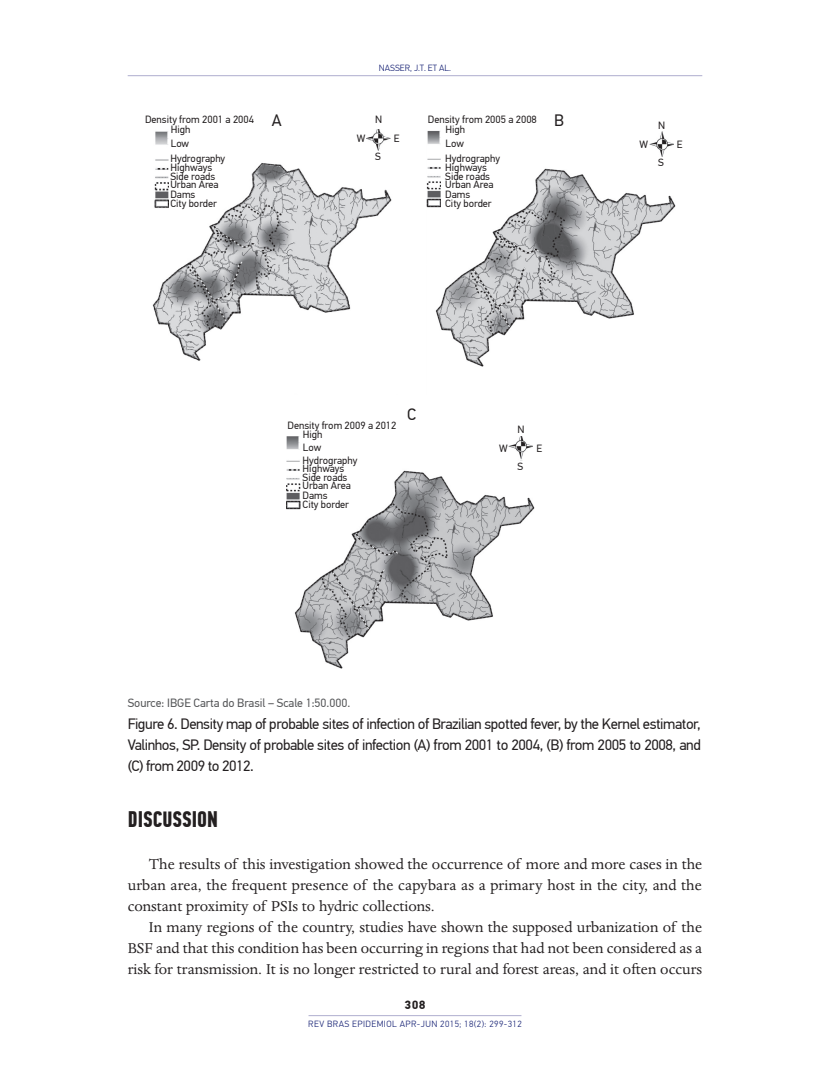
<style>
.page{position:relative;width:830px;height:1085px;background:#fff}
.page>*{position:absolute;margin:0;border:0;box-sizing:border-box;transform-origin:0 0}
.RBE_sub_1{font:700 22.5px "PF Din Text Comp Pro";color:#231f20}
.RBE_texto{font:16.5px/21px "Dante MT Std";color:#231f20;text-align:justify}
.RBE_tabela_texto{font:16.5px "PF Din Text Pro";color:#231f20}
.RBE_título_tab_fig{font:15px/21px "PF Din Text Pro";letter-spacing:-.03em;color:#231f20;text-align:justify}
.RBE_legenda_tab_fig{font:12px "PF Din Text Pro";color:#57585a}
.t1{font:700 12px "PF Din Text Pro";color:#231f20}
.t2{font:10.5px/9.4px "PF Din Text Pro";color:#231f20}
.t3{font:300 9px "PF Din Text Pro";letter-spacing:.05em;color:#1b2677}
.t4{font:300 9px "PF Din Text Pro";color:#1b2677}
</style>
<div class="page">
<hr style="left:128px;top:75px;width:574px;height:1px;background:#afaecf">
<hr style="left:308px;top:1015px;width:213px;height:1px;background:#afaecf">
<img style="left:152px;top:129px;width:240px;height:232px">
<img style="left:286px;top:436px;width:249px;height:233px">
<img style="left:426px;top:131px;width:250px;height:236px">
<div style="left:351px;top:130px;width:15px;height:16px;background:#fff"></div>
<div style="left:391px;top:127px;width:10px;height:18px;background:#fff"></div>
<div style="left:371px;top:151px;width:20px;height:18px;background:#fff"></div>
<div style="left:169px;top:124px;width:42px;height:87px;background:#fff"></div>
<div style="left:633px;top:136px;width:15px;height:16px;background:#fff"></div>
<div style="left:673px;top:133px;width:11px;height:18px;background:#fff"></div>
<div style="left:653px;top:157px;width:21px;height:18px;background:#fff"></div>
<div style="left:441px;top:124px;width:42px;height:87px;background:#fff"></div>
<div style="left:493px;top:440px;width:15px;height:16px;background:#fff"></div>
<div style="left:533px;top:437px;width:10px;height:18px;background:#fff"></div>
<div style="left:513px;top:461px;width:21px;height:17px;background:#fff"></div>
<div style="left:301px;top:429px;width:42px;height:88px;background:#fff"></div>
<p class="t4" style="left:379px;top:63px;width:74px">NASSER, J.T. ET AL.</p>
<p class="t2" style="left:145px;top:115px;width:110px">Density from 2001 a 2004</p>
<p class="t2" style="left:171px;top:123px;width:21px;line-height:13.8px">High<br>Low</p>
<p class="t2" style="left:170px;top:153px;width:56px">Hydrography</p>
<p class="t2" style="left:170px;top:163px;width:43px">Highways</p>
<p class="t2" style="left:170px;top:172px;width:46px">Side roads</p>
<p class="t2" style="left:170px;top:180px;width:50px">Urban Area</p>
<p class="RBE_tabela_texto" style="left:272px;top:111px;width:11px">A</p>
<p class="RBE_tabela_texto" style="left:554px;top:111px;width:11px">B</p>
<p class="t2" style="left:375px;top:115px;width:9px">N</p>
<p class="t2" style="left:375px;top:151px;width:7px">S</p>
<p class="t2" style="left:427px;top:115px;width:110px">Density from 2005 a 2008</p>
<p class="t2" style="left:657px;top:121px;width:9px">N</p>
<p class="t2" style="left:657px;top:157px;width:7px">S</p>
<p class="t2" style="left:445px;top:123px;width:21px;line-height:13.8px">High<br>Low</p>
<p class="t2" style="left:356px;top:134px;width:10px">W</p>
<p class="t2" style="left:394px;top:134px;width:7px">E</p>
<p class="t2" style="left:639px;top:140px;width:10px">W</p>
<p class="t2" style="left:676px;top:140px;width:7px">E</p>
<p class="t2" style="left:445px;top:153px;width:56px">Hydrography</p>
<p class="t2" style="left:445px;top:163px;width:43px">Highways</p>
<p class="t2" style="left:445px;top:172px;width:46px">Side roads</p>
<p class="t2" style="left:445px;top:180px;width:50px">Urban Area</p>
<p class="t2" style="left:170px;top:189px;width:48px">Dams<br>City border</p>
<p class="t2" style="left:445px;top:189px;width:48px">Dams<br>City border</p>
<p class="RBE_tabela_texto" style="left:407px;top:405px;width:10px">C</p>
<p class="t2" style="left:287px;top:420px;width:110px">Density from 2009 a 2012</p>
<p class="t2" style="left:517px;top:424px;width:9px">N</p>
<p class="t2" style="left:517px;top:461px;width:7px">S</p>
<p class="t2" style="left:303px;top:427px;width:21px;line-height:13.8px">High<br>Low</p>
<p class="t2" style="left:499px;top:443px;width:10px">W</p>
<p class="t2" style="left:536px;top:443px;width:7px">E</p>
<p class="t2" style="left:302px;top:456px;width:56px">Hydrography</p>
<p class="t2" style="left:302px;top:464px;width:43px">Highways</p>
<p class="t2" style="left:302px;top:473px;width:46px">Side roads</p>
<p class="t2" style="left:302px;top:481px;width:50px">Urban Area</p>
<p class="t2" style="left:302px;top:490px;width:48px">Dams<br>City border</p>
<p class="RBE_legenda_tab_fig" style="left:128px;top:696px;width:224px">Source: IBGE Carta do Brasil – Scale 1:50.000.</p>
<p class="RBE_título_tab_fig" style="left:128px;top:712px;width:574px">Figure 6. Density map of probable sites of infection of Brazilian spotted fever, by the Kernel estimator, Valinhos, SP. Density of probable sites of infection (A) from 2001 to 2004, (B) from 2005 to 2008, and (C) from 2009 to 2012.</p>
<p class="RBE_sub_1" style="left:128px;top:805px;width:92px">DISCUSSION</p>
<p class="RBE_texto" style="left:128px;top:853px;width:576px;text-indent:21px">The results of this investigation showed the occurrence of more and more cases in the urban area, the frequent presence of the capybara as a primary host in the city, and the constant proximity of PSIs to hydric collections.</p>
<p class="RBE_texto" style="left:128px;top:916px;width:576px;text-indent:21px">In many regions of the country, studies have shown the supposed urbanization of the BSF and that this condition has been occurring in regions that had not been considered as a risk for transmission. It is no longer restricted to rural and forest areas, and it often occurs</p>
<p class="t1" style="left:404px;top:997px;width:22px">308</p>
<p class="t3" style="left:308px;top:1018px;width:215px">REV BRAS EPIDEMIOL APR-JUN 2015; 18(2): 299-312</p>
</div>
